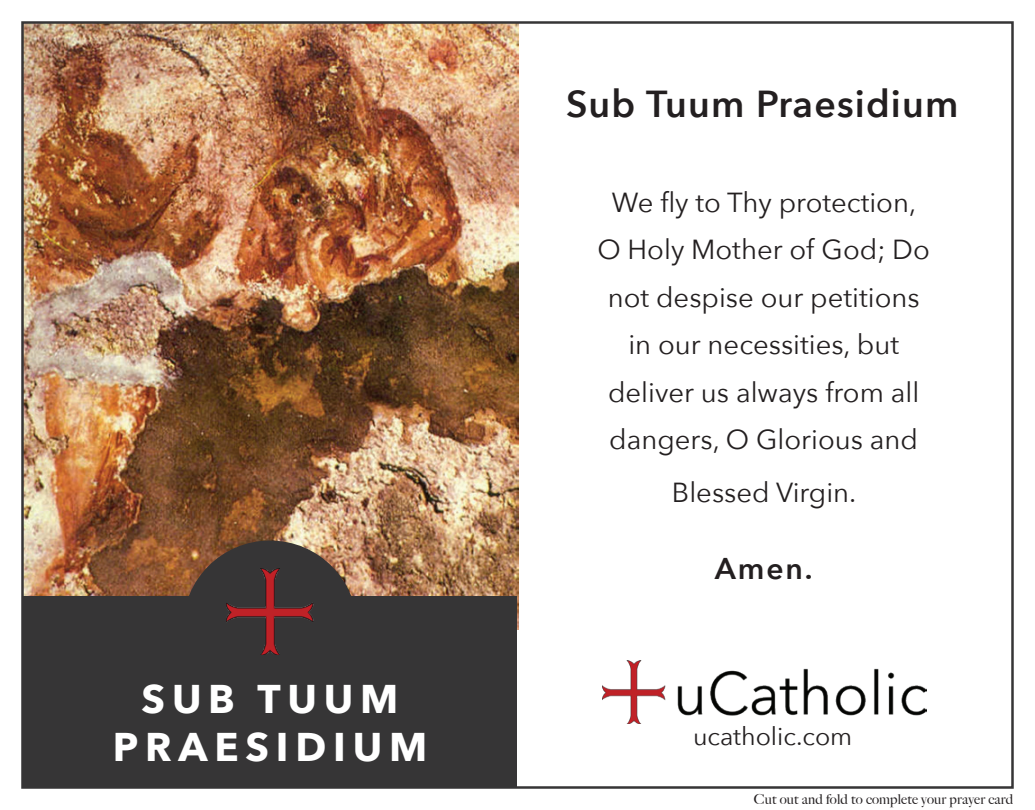
<style>
.page{position:relative;width:1035px;height:810px;background:#fff}
.page>*{position:absolute;margin:0;border:0;box-sizing:border-box;transform-origin:0 0}
.t1{font:700 40px/48px "Avenir Next";letter-spacing:.17em;color:#fff;text-align:center}
.t2{font:600 37.5px "Avenir Next";letter-spacing:.03em;color:#231f20}
.t3{font:600 30px "Avenir Next";color:#231f20}
.t4{font:27.5px/47.5px "Avenir Next";color:#231f20;text-align:center}
.t5{font:25px "Avenir Next";color:#231f20}
.t6{font:500 13.75px "Big Caslon";letter-spacing:.01em;color:#231f20}
</style>
<div class="page">
<img style="left:24px;top:24px;width:495px;height:605px">
<div style="left:22px;top:596px;width:496px;height:192px;background:#363536"></div>
<img style="left:603px;top:661px;width:324px;height:63px">
<div style="left:183px;top:541px;width:174px;height:174px;background:#363536;border-radius:50%"></div>
<img style="left:227px;top:568px;width:86px;height:87px">
<h1 class="t1" style="left:113px;top:674px;width:316px">SUB TUUM<br>PRAESIDIUM</h1>
<h2 class="t2" style="left:566px;top:72px;width:394px">Sub Tuum Praesidium</h2>
<p class="t4" style="left:598px;top:177px;width:334px">We fly to Thy protection,<br>O Holy Mother of God; Do not despise our petitions in our necessities, but deliver us always from all dangers, O Glorious and</p>
<p class="t4" style="left:672px;top:467px;width:186px">Blessed Virgin.</p>
<p class="t3" style="left:715px;top:543px;width:99px">Amen.</p>
<p class="t5" style="left:693px;top:715px;width:161px">ucatholic.com</p>
<p class="t6" style="left:754px;top:787px;width:261px">Cut out and fold to complete your prayer card</p>
</div>
